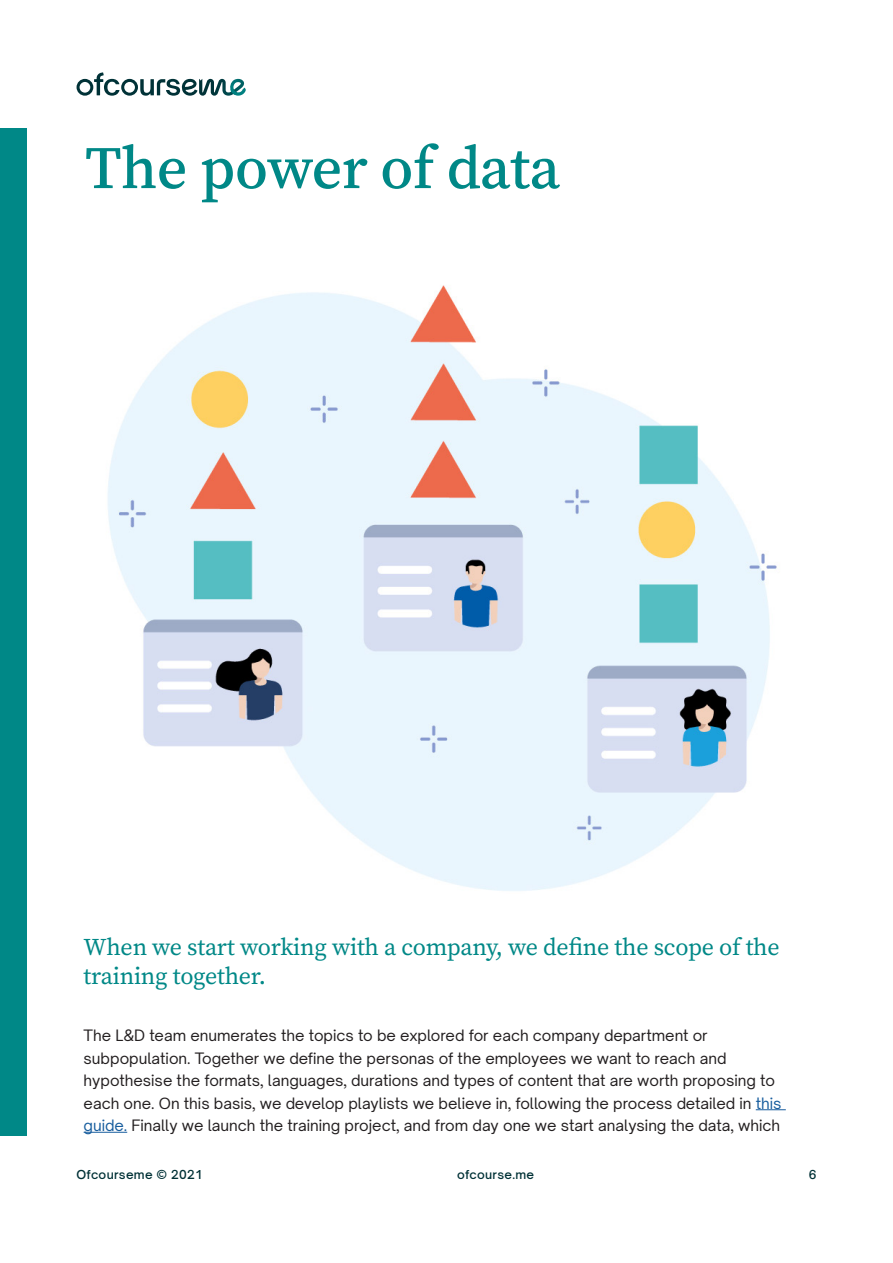
<style>
.page{position:relative;width:893px;height:1263px;background:#fff}
.page>*{position:absolute;margin:0;border:0;box-sizing:border-box;transform-origin:0 0}
.t1{font:60px "Source Serif Variable";letter-spacing:-.005em;color:#008887}
.t2{font:24px/28.8px "Source Serif Pro";letter-spacing:-.01em;color:#008887}
.t3{font:15px/22.5px "Open Sauce Two";color:#231f20}
.t4{font:500 12px "Open Sauce Two";letter-spacing:.025em;color:#003136}
.s1{color:#175d9e}
</style>
<div class="page">
<svg style="left:77px;top:72px;width:169px;height:24px"></svg>
<img style="left:108px;top:285px;width:669px;height:606px">
<hr style="left:756px;top:1109px;width:30px;height:1px;background:#175d9e">
<hr style="left:84px;top:1132px;width:43px;height:1px;background:#175d9e">
<div style="left:0;top:128px;width:27px;height:1007px;background:#008887"></div>
<p class="t1" style="left:85px;top:128px;width:476px">The power of data</p>
<p class="t2" style="left:84px;top:933px;width:697px">When we start working with a company, we define the scope of the training together.</p>
<p class="t3" style="left:84px;top:1024px;width:699px">The L&amp;D team enumerates the topics to be explored for each company department or subpopulation. Together we define the personas of the employees we want to reach and hypothesise the formats, languages, durations and types of content that are worth proposing to each one. On this basis, we develop playlists we believe in, following the process detailed in <span class="s1">this guide.</span> Finally we launch the training project, and from day one we start analysing the data, which</p>
<p class="t4" style="left:77px;top:1167px;width:128px">Ofcourseme © 2021</p>
<p class="t4" style="left:457px;top:1167px;width:79px">ofcourse.me</p>
<p class="t4" style="left:809px;top:1167px;width:9px">6</p>
</div>
